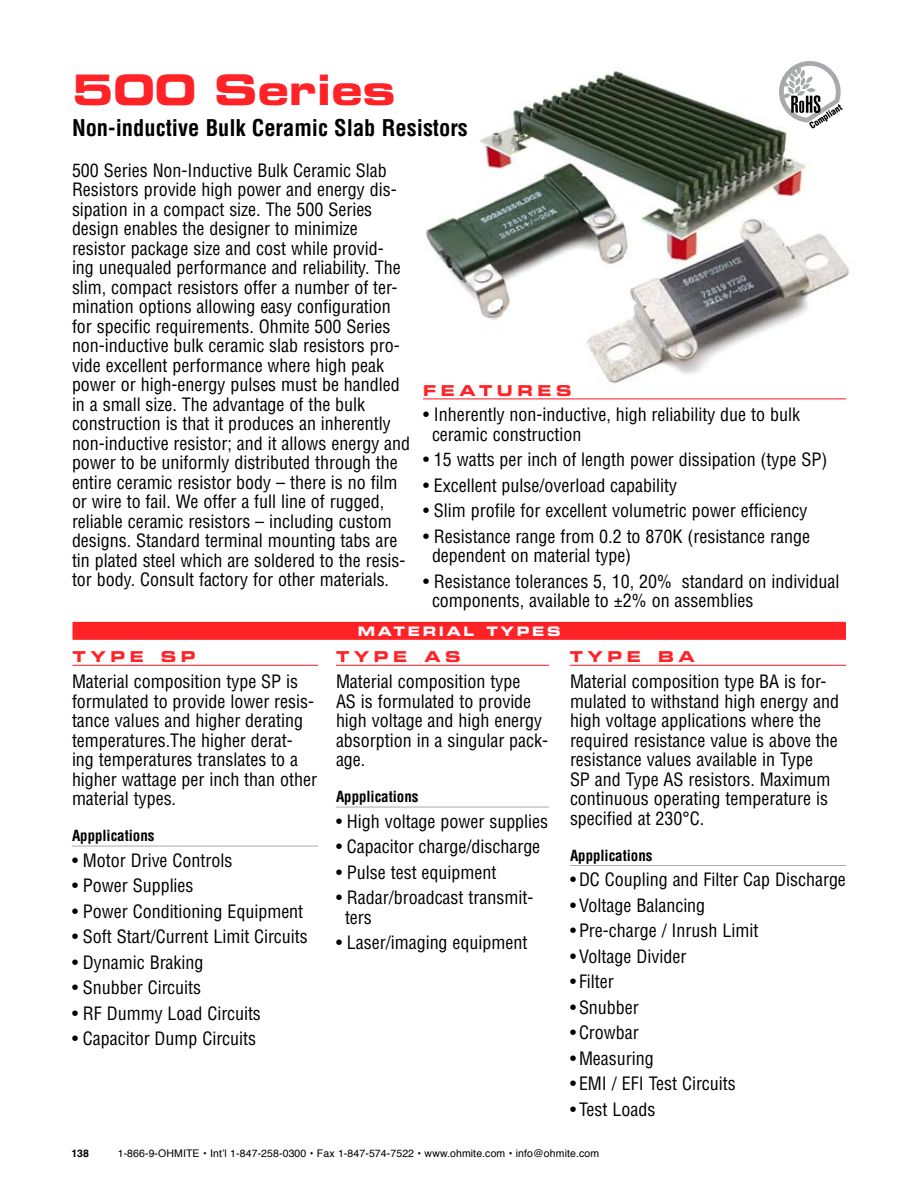
<style>
.page{position:relative;width:918px;height:1188px;background:#fff}
.page>*{position:absolute;margin:0;border:0;box-sizing:border-box;transform-origin:0 0}
.t1{font:42px "Eurostile Bold Extended Two";color:#ff2227}
.t2{font:700 condensed 22.5px "Helvetica";color:#000}
.t3{font:condensed 18px/19.5px "Helvetica";color:#000}
.t4{font:700 condensed 15px "Helvetica";letter-spacing:-.005em;color:#000}
.t5{font:15px "Eurostile Bold Extended Two";letter-spacing:.3em;color:#ff2227}
.t6{font:13.05px "Eurostile Bold Extended Two";letter-spacing:.2em;color:#fff}
.t7{font:10.5px "Helvetica";letter-spacing:.01em;color:#000}
.t8{font:700 10.5px "Helvetica";color:#000}
</style>
<div class="page">
<img style="left:586px;top:277px;width:260px;height:107px">
<img style="left:425px;top:213px;width:251px;height:128px">
<img style="left:468px;top:71px;width:381px;height:206px">
<svg style="left:779px;top:61px;width:64px;height:67px"></svg>
<hr style="left:423px;top:398px;width:423px;height:1px;background:#ff2227">
<hr style="left:72px;top:846px;width:246px;height:1px;background:#a7a9ac">
<hr style="left:336px;top:807px;width:213px;height:1px;background:#a7a9ac">
<hr style="left:570px;top:865px;width:276px;height:1px;background:#a7a9ac">
<hr style="left:72px;top:665px;width:246px;height:1px;background:#ff2227">
<div style="left:72px;top:622px;width:774px;height:18px;background:#ff2227"></div>
<hr style="left:336px;top:665px;width:213px;height:1px;background:#ff2227">
<hr style="left:570px;top:665px;width:276px;height:1px;background:#ff2227">
<h1 class="t1" style="left:72px;top:60px;width:325px">500 SERIES</h1>
<p class="t2" style="left:72px;top:114px;width:397px">Non-inductive Bulk Ceramic Slab Resistors</p>
<p class="t3" style="left:72px;top:160px;width:340px">500 Series Non-Inductive Bulk Ceramic Slab Resistors provide high power and energy dis&shy;sipation in a compact size. The 500 Series design enables the designer to minimize resistor package size and cost while provid&shy;ing unequaled performance and reliability. The slim, compact resistors offer a number of ter&shy;mination options allowing easy configuration for specific requirements. Ohmite 500 Series non-inductive bulk ceramic slab resistors pro&shy;vide excellent performance where high peak power or high-energy pulses must be handled in a small size. The advantage of the bulk construction is that it produces an inherently non-inductive resistor; and it allows energy and power to be uniformly distributed through the entire ceramic resistor body – there is no film or wire to fail. We offer a full line of rugged, reliable ceramic resistors – including custom designs. Standard terminal mounting tabs are tin plated steel which are soldered to the resis&shy;tor body. Consult factory for other materials.</p>
<p class="t5" style="left:423px;top:380px;width:146px">FEATURES</p>
<p class="t3" style="left:432px;top:405px;width:370px;text-indent:-9px">• Inherently non-inductive, high reliability due to bulk ceramic construction</p>
<p class="t3" style="left:423px;top:450px;width:406px">• 15 watts per inch of length power dissipation (type SP)</p>
<p class="t3" style="left:423px;top:475px;width:256px">• Excellent pulse/overload capability</p>
<p class="t3" style="left:423px;top:501px;width:386px">• Slim profile for excellent volumetric power efficiency</p>
<p class="t3" style="left:432px;top:526px;width:380px;text-indent:-9px">• Resistance range from 0.2 to 870K (resistance range dependent on material type)</p>
<p class="t3" style="left:432px;top:571px;width:409px;text-indent:-9px">• Resistance tolerances 5, 10, 20% standard on individual components, available to ±2% on assemblies</p>
<p class="t5" style="left:72px;top:646px;width:123px">TYPE SP</p>
<p class="t3" style="left:72px;top:672px;width:247px">Material composition type SP is formulated to provide lower resis&shy;tance values and higher derating temperatures.The higher derat&shy;ing temperatures translates to a higher wattage per inch than other material types.</p>
<p class="t4" style="left:72px;top:826px;width:84px">Appplications</p>
<p class="t3" style="left:72px;top:850px;width:162px">• Motor Drive Controls</p>
<p class="t3" style="left:72px;top:876px;width:123px">• Power Supplies</p>
<p class="t3" style="left:72px;top:901px;width:233px">• Power Conditioning Equipment</p>
<p class="t3" style="left:72px;top:927px;width:237px">• Soft Start/Current Limit Circuits</p>
<p class="t3" style="left:72px;top:952px;width:133px">• Dynamic Braking</p>
<p class="t3" style="left:72px;top:978px;width:131px">• Snubber Circuits</p>
<p class="t3" style="left:72px;top:1003px;width:190px">• RF Dummy Load Circuits</p>
<p class="t3" style="left:72px;top:1029px;width:186px">• Capacitor Dump Circuits</p>
<p class="t6" style="left:358px;top:622px;width:201px">MATERIAL TYPES</p>
<p class="t5" style="left:336px;top:646px;width:126px">TYPE AS</p>
<p class="t5" style="left:570px;top:646px;width:127px">TYPE BA</p>
<p class="t3" style="left:336px;top:672px;width:214px">Material composition type<br>AS is formulated to provide high voltage and high energy absorption in a singular pack&shy;age.</p>
<p class="t4" style="left:336px;top:787px;width:84px">Appplications</p>
<p class="t3" style="left:336px;top:811px;width:214px">• High voltage power supplies</p>
<p class="t3" style="left:336px;top:837px;width:206px">• Capacitor charge/discharge</p>
<p class="t3" style="left:336px;top:862px;width:162px">• Pulse test equipment</p>
<p class="t3" style="left:345px;top:888px;width:190px;text-indent:-9px">• Radar/broadcast transmit&shy;ters</p>
<p class="t3" style="left:336px;top:933px;width:193px">• Laser/imaging equipment</p>
<p class="t3" style="left:570px;top:672px;width:271px">Material composition type BA is for&shy;mulated to withstand high energy and high voltage applications where the required resistance value is above the resistance values available in Type<br>SP and Type AS resistors. Maximum continuous operating temperature is specified at 230°C.</p>
<p class="t4" style="left:570px;top:846px;width:84px">Appplications</p>
<p class="t3" style="left:570px;top:870px;width:277px">• DC Coupling and Filter Cap Discharge</p>
<p class="t3" style="left:570px;top:895px;width:137px">• Voltage Balancing</p>
<p class="t3" style="left:570px;top:921px;width:190px">• Pre-charge / Inrush Limit</p>
<p class="t3" style="left:570px;top:946px;width:118px">• Voltage Divider</p>
<p class="t3" style="left:570px;top:972px;width:45px">• Filter</p>
<p class="t3" style="left:570px;top:997px;width:70px">• Snubber</p>
<p class="t3" style="left:570px;top:1023px;width:70px">• Crowbar</p>
<p class="t3" style="left:570px;top:1048px;width:85px">• Measuring</p>
<p class="t3" style="left:570px;top:1074px;width:167px">• EMI / EFI Test Circuits</p>
<p class="t3" style="left:570px;top:1099px;width:87px">• Test Loads</p>
<p class="t8" style="left:71px;top:1147px;width:19px">138</p>
<p class="t7" style="left:118px;top:1145px;width:483px">1-866-9-OHMITE • Int’l 1-847-258-0300 • Fax 1-847-574-7522 • www.ohmite.com • info@ohmite.com</p>
</div>
